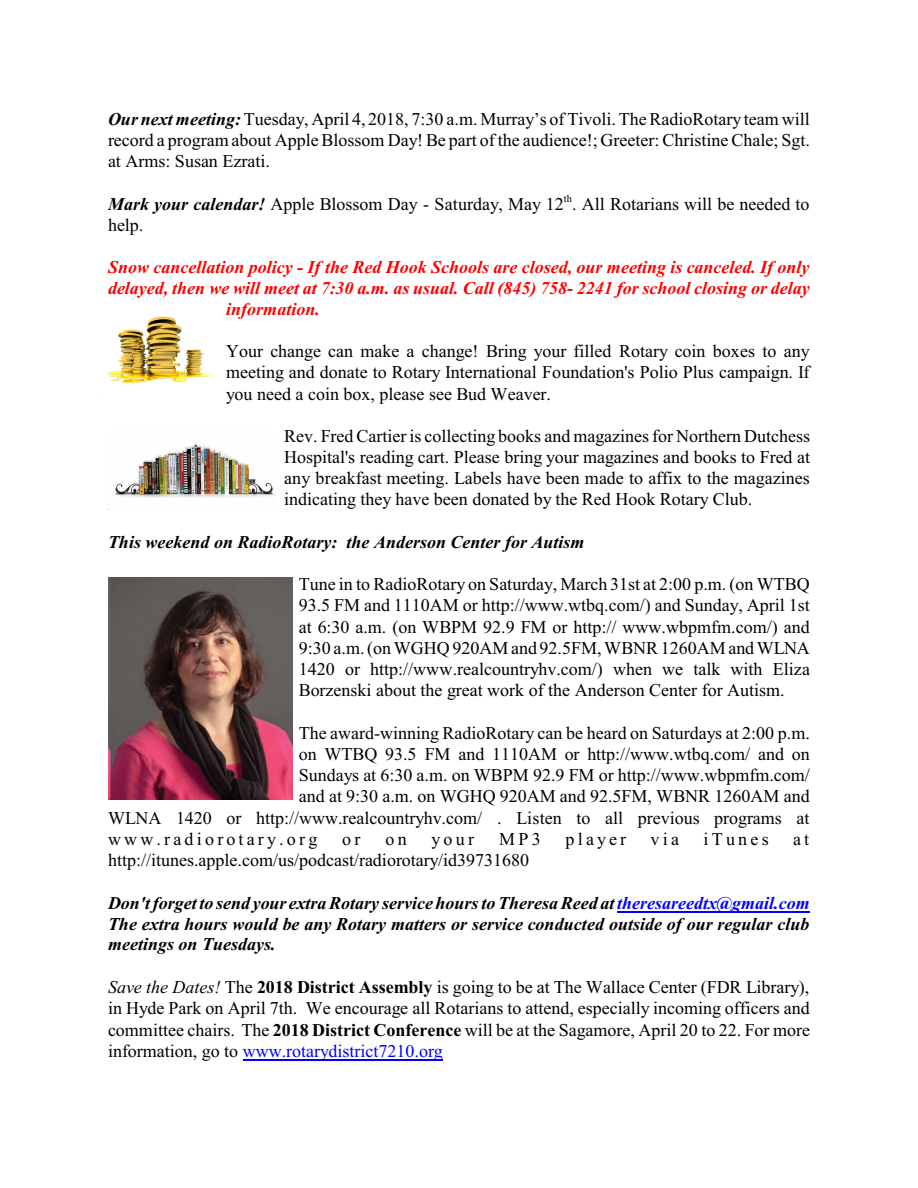
<style>
.page{position:relative;width:918px;height:1188px;background:#fff}
.page>*{position:absolute;margin:0;border:0;box-sizing:border-box;transform-origin:0 0}
.t1{font:18px/21.3px "Times New Roman";color:#000;text-align:justify}
.t2{font:italic 700 18px/20.9px "Times New Roman";color:#000;text-align:justify}
.t3{font:italic 700 18px "Times New Roman";color:#f00}
.t4{font:18px "Times New Roman";letter-spacing:.18em;color:#000}
.s1{font-weight:700;font-style:italic}
.s2{color:#00f}
.s3{font-style:italic}
.s4{font-weight:700}
</style>
<div class="page">
<img style="left:107px;top:316px;width:105px;height:68px">
<img style="left:115px;top:443px;width:160px;height:55px">
<img style="left:109px;top:578px;width:183px;height:221px">
<hr style="left:617px;top:911px;width:193px;height:1px;background:#00f">
<hr style="left:243px;top:1060px;width:200px;height:1px;background:#00f">
<p class="t1" style="left:108px;top:110px;width:703px"><span class="s1">Our next meeting:</span>Tuesday, April 4, 2018, 7:30 a.m. Murray’s of Tivoli. The RadioRotary team will record a program about Apple Blossom Day! Be part of the audience!; Greeter: Christine Chale; Sgt. at Arms: Susan Ezrati.</p>
<p class="t1" style="left:108px;top:195px;width:703px"><span class="s1">Mark your calendar!</span> Apple Blossom Day - Saturday, May 12<sup>th</sup>. All Rotarians will be needed to help.</p>
<p class="t3" style="left:108px;top:261px;width:703px">Snow cancellation policy - If the Red Hook Schools are closed, our meeting is canceled. If only</p>
<p class="t3" style="left:108px;top:282px;width:703px">delayed, then we will meet at 7:30 a.m. as usual. Call (845) 758- 2241 for school closing or delay</p>
<p class="t3" style="left:226px;top:303px;width:95px">information.</p>
<p class="t1" style="left:226px;top:342px;width:585px">Your change can make a change! Bring your filled Rotary coin boxes to any meeting and donate to Rotary International Foundation's Polio Plus campaign. If you need a coin box, please see Bud Weaver.</p>
<p class="t1" style="left:284px;top:427px;width:527px">Rev. Fred Cartier is collecting books and magazines for Northern Dutchess Hospital's reading cart. Please bring your magazines and books to Fred at any breakfast meeting. Labels have been made to affix to the magazines indicating they have been donated by the Red Hook Rotary Club.</p>
<p class="t2" style="left:108px;top:533px;width:478px">This weekend on RadioRotary: the Anderson Center for Autism</p>
<p class="t1" style="left:299px;top:575px;width:513px">Tune in to RadioRotary on Saturday, March 31st at 2:00 p.m. (on WTBQ 93.5 FM and 1110AM or http://www.wtbq.com/) and Sunday, April 1st at 6:30 a.m. (on WBPM 92.9 FM or http:// www.wbpmfm.com/) and 9:30 a.m. (on WGHQ 920AM and 92.5FM, WBNR 1260AM andWLNA 1420 or http://www.realcountryhv.com/) when we talk with Eliza Borzenski about the great work of the Anderson Center for Autism.</p>
<p class="t1" style="left:299px;top:724px;width:513px">The award-winning RadioRotary can be heard on Saturdays at 2:00 p.m.</p>
<p class="t1" style="left:299px;top:745px;width:512px">on WTBQ 93.5 FM and 1110AM or http://www.wtbq.com/ and on</p>
<p class="t1" style="left:299px;top:766px;width:513px">Sundays at 6:30 a.m. on WBPM 92.9 FM or http://www.wbpmfm.com/</p>
<p class="t1" style="left:299px;top:787px;width:513px">and at 9:30 a.m. on WGHQ 920AM and 92.5FM, WBNR 1260AM and</p>
<p class="t1" style="left:108px;top:809px;width:703px">WLNA 1420 or http://www.realcountryhv.com/ . Listen to all previous programs at</p>
<p class="t4" style="left:108px;top:832px;width:211px">www.radiorotary.org</p>
<p class="t1" style="left:342px;top:830px;width:20px">or</p>
<p class="t1" style="left:385px;top:830px;width:23px">on</p>
<p class="t1" style="left:432px;top:830px;width:44px">your</p>
<p class="t1" style="left:499px;top:830px;width:43px">MP3</p>
<p class="t1" style="left:566px;top:830px;width:62px">player</p>
<p class="t1" style="left:651px;top:830px;width:30px">via</p>
<p class="t1" style="left:704px;top:830px;width:67px">iTunes</p>
<p class="t1" style="left:793px;top:830px;width:18px">at</p>
<p class="t1" style="left:108px;top:851px;width:423px">http://itunes.apple.com/us/podcast/radiorotary/id39731680</p>
<p class="t2" style="left:108px;top:894px;width:703px">Don't forget to send your extra Rotary service hours to Theresa Reed at <span class="s2">theresareedtx@gmail.com </span>The extra hours would be any Rotary matters or service conducted outside of our regular club meetings on Tuesdays.</p>
<p class="t1" style="left:108px;top:978px;width:703px"><span class="s3">Save the Dates!</span> The <span class="s4">2018 District Assembly</span> is going to be at The Wallace Center (FDR Library), in Hyde Park on April 7th. We encourage all Rotarians to attend, especially incoming officers and committee chairs. The <span class="s4">2018 District Conference</span> will be at the Sagamore, April 20 to 22. For more information, go to <span class="s2">www.rotarydistrict7210.org</span></p>
</div>
